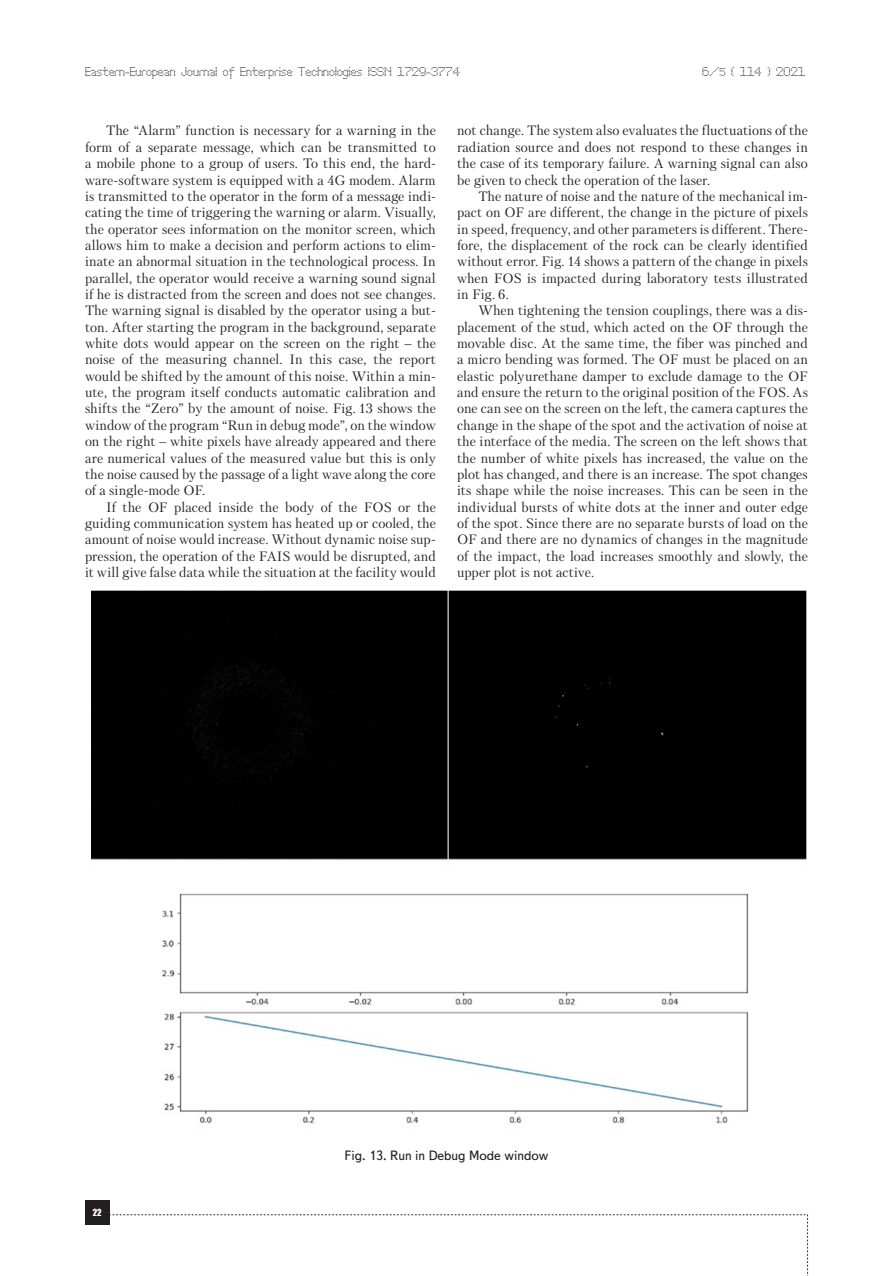
<style>
.page{position:relative;width:893px;height:1276px;background:#fff}
.page>*{position:absolute;margin:0;border:0;box-sizing:border-box;transform-origin:0 0}
.Text__англ{font:13.5px/16.4px "Petersburg C";letter-spacing:.005em;color:#231f20;text-align:justify}
.Рисунок{font:13.5px "Text Book C";color:#231f20}
.t1{font:12px "Perfo";letter-spacing:.015em;color:#231f20}
.t2{font:9px "Impact";color:#fff}
.s1{font-size:10.5px}
.s2{font-family:"Times New Roman"}
</style>
<div class="page">
<div style="left:85px;top:1200px;width:24px;height:24px;background:#231f20"></div>
<svg style="left:109px;top:1214px;width:699px;height:62px"></svg>
<img style="left:91px;top:590px;width:715px;height:534px">
<p class="t1" style="left:85px;top:65px;width:376px">Eastern-European Journal of Enterprise Technologies ISSN 1729-3774</p>
<p class="t1" style="left:702px;top:65px;width:104px">6/<span class="s1">5</span> ( 114 ) 2021</p>
<p class="Text__англ" style="left:85px;top:122px;width:352px;text-indent:21px">The “Alarm” function is necessary for a warning in the form of a separate message, which can be transmitted to a mobile phone to a group of users. To this end, the hard&shy;ware-software system is equipped with a 4G modem. Alarm is transmitted to the operator in the form of a message indi&shy;cating the time of triggering the warning or alarm. Visually, the operator sees information on the monitor screen, which allows him to make a decision and perform actions to elim&shy;inate an abnormal situation in the technological process. In parallel, the operator would receive a warning sound signal if he is distracted from the screen and does not see changes.<br>The warning signal is disabled by the operator using a but&shy;ton. After starting the program in the background, separate white dots would appear on the screen on the right <span class="s2">‒</span> the noise of the measuring channel. In this case, the report would be shifted by the amount of this noise. Within a min&shy;ute, the program itself conducts automatic calibration and shifts the “Zero” by the amount of noise. Fig. 13 shows the window of the program “Run in debug mode”, on the window on the right <span class="s2">‒</span> white pixels have already appeared and there are numerical values of the measured value but this is only the noise caused by the passage of a light wave along the core of a single-mode OF.</p>
<p class="Text__англ" style="left:85px;top:498px;width:352px;text-indent:21px">If the OF placed inside the body of the FOS or the guiding communication system has heated up or cooled, the amount of noise would increase. Without dynamic noise sup&shy;pression, the operation of the FAIS would be disrupted, and it will give false data while the situation at the facility would</p>
<p class="Text__англ" style="left:457px;top:122px;width:352px">not change. The system also evaluates the fluctuations of the radiation source and does not respond to these changes in the case of its temporary failure. A warning signal can also be given to check the operation of the laser.</p>
<p class="Text__англ" style="left:457px;top:188px;width:352px;text-indent:21px">The nature of noise and the nature of the mechanical im&shy;pact on OF are different, the change in the picture of pixels in speed, frequency, and other parameters is different. There&shy;fore, the displacement of the rock can be clearly identified without error. Fig. 14 shows a pattern of the change in pixels when FOS is impacted during laboratory tests illustrated in Fig. 6.</p>
<p class="Text__англ" style="left:457px;top:302px;width:352px;text-indent:21px">When tightening the tension couplings, there was a dis&shy;placement of the stud, which acted on the OF through the movable disc. At the same time, the fiber was pinched and a micro bending was formed. The OF must be placed on an elastic polyurethane damper to exclude damage to the OF and ensure the return to the original position of the FOS. As one can see on the screen on the left, the camera captures the change in the shape of the spot and the activation of noise at the interface of the media. The screen on the left shows that the number of white pixels has increased, the value on the plot has changed, and there is an increase. The spot changes its shape while the noise increases. This can be seen in the individual bursts of white dots at the inner and outer edge of the spot. Since there are no separate bursts of load on the OF and there are no dynamics of changes in the magnitude of the impact, the load increases smoothly and slowly, the upper plot is not active.</p>
<p class="t2" style="left:93px;top:1205px;width:11px">22</p>
<p class="Рисунок" style="left:344px;top:1148px;width:206px">Fig. 13. Run in Debug Mode window</p>
</div>
